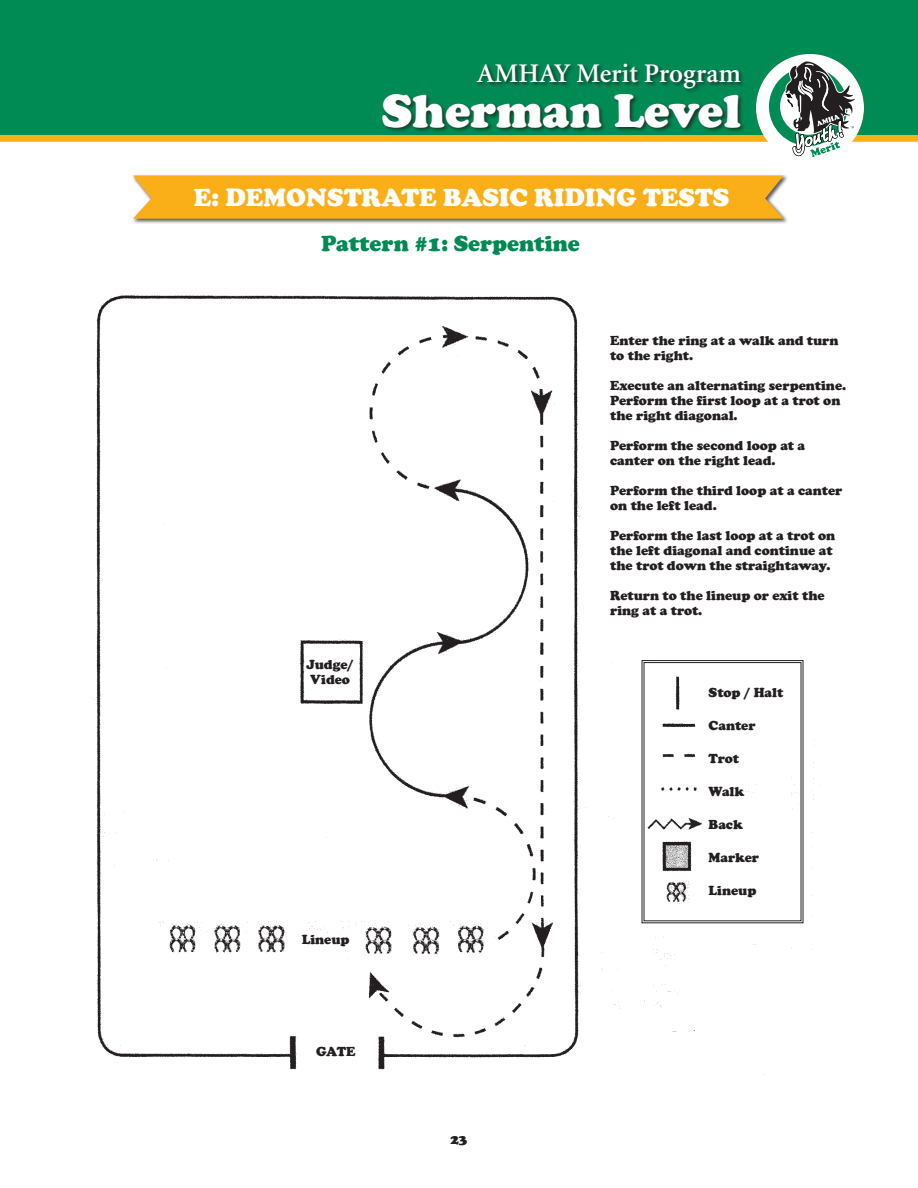
<style>
.page{position:relative;width:918px;height:1188px;background:#fff}
.page>*{position:absolute;margin:0;border:0;box-sizing:border-box;transform-origin:0 0}
.t1{font:900 48px "Cooper";color:#fff}
.t2{font:600 27px "Minion";color:#fff}
.t3{font:900 25.5px "Cooper";color:#fff}
.t4{font:900 22.5px "Cooper";color:#008a54}
.t5{font:900 14.25px "Cooper";color:#231f20}
.t6{font:900 13.5px/15px "Cooper";color:#231f20}
.s1{color:#008953}
</style>
<div class="page">
<svg style="left:0;top:135px;width:918px;height:7px;fill:#faaf18"></svg>
<div style="left:0;top:0;width:918px;height:135px;background:#008a54"></div>
<svg style="left:769px;top:62px;width:86px;height:95px"></svg>
<div style="left:381px;top:63px;width:365px;height:70px;background:#231f20;opacity:.75"></div>
<div style="left:132px;top:174px;width:657px;height:50px;background:#231f20;opacity:.75"></div>
<div style="left:133px;top:176px;width:651px;height:43px;background:#faaf18"></div>
<img style="left:91px;top:295px;width:730px;height:775px">
<svg style="left:641px;top:660px;width:163px;height:264px"></svg>
<h2 class="t2" style="left:477px;top:60px;width:265px">AMHAY Merit Program</h2>
<h1 class="t1" style="left:381px;top:83px;width:361px">Sherman Level</h1>
<p class="t3" style="left:194px;top:183px;width:537px">E: DEMONSTRATE BASIC RIDING TESTS</p>
<p class="t4" style="left:321px;top:231px;width:260px">Pattern #1: <span class="s1">Serpentine</span></p>
<p class="t6" style="left:306px;top:657px;width:49px">Judge/</p>
<p class="t6" style="left:310px;top:672px;width:41px">Video</p>
<p class="t6" style="left:302px;top:932px;width:49px">Lineup</p>
<p class="t6" style="left:316px;top:1044px;width:41px">GATE</p>
<p class="t5" style="left:450px;top:1130px;width:19px">23</p>
<p class="t6" style="left:610px;top:333px;width:230px">Enter the ring at a walk and turn to the right.</p>
<p class="t6" style="left:610px;top:378px;width:238px">Execute an alternating serpentine.<br>Perform the first loop at a trot on the right diagonal.</p>
<p class="t6" style="left:610px;top:438px;width:197px">Perform the second loop at a canter on the right lead.</p>
<p class="t6" style="left:610px;top:483px;width:234px">Perform the third loop at a canter on the left lead.</p>
<p class="t6" style="left:610px;top:528px;width:227px">Perform the last loop at a trot on the left diagonal and continue at the trot down the straightaway.</p>
<p class="t6" style="left:610px;top:588px;width:216px">Return to the lineup or exit the ring at a trot.</p>
<p class="t6" style="left:709px;top:685px;width:76px">Stop / Halt</p>
<p class="t6" style="left:709px;top:718px;width:48px">Canter</p>
<p class="t6" style="left:709px;top:751px;width:32px">Trot</p>
<p class="t6" style="left:709px;top:784px;width:37px">Walk</p>
<p class="t6" style="left:709px;top:817px;width:36px">Back</p>
<p class="t6" style="left:709px;top:850px;width:52px">Marker</p>
<p class="t6" style="left:709px;top:883px;width:49px">Lineup</p>
</div>
